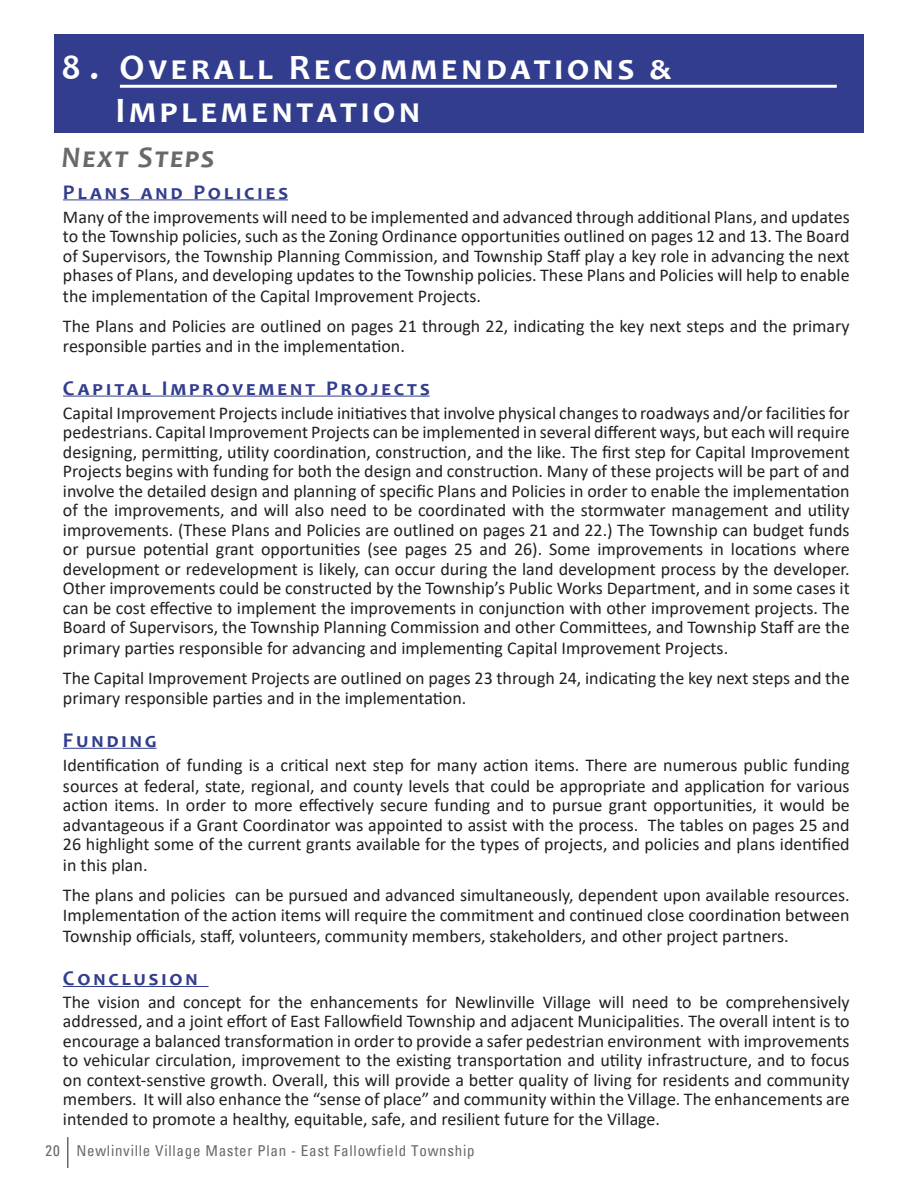
<style>
.page{position:relative;width:918px;height:1188px;background:#fff}
.page>*{position:absolute;margin:0;border:0;box-sizing:border-box;transform-origin:0 0}
.t1{font:700 36px/43.2px "Candara";letter-spacing:.11em;color:#fff}
.t2{font:italic 700 30px "Candara";letter-spacing:.05em;color:#6a686a}
.t3{font:700 21px "Candara";letter-spacing:.15em;color:#323d8e}
.t4{font:18px/19.6px "Calibri";color:#241f1f;text-align:justify}
.t5{font:condensed 15px "Univers";letter-spacing:.05em;color:#6a686a}
</style>
<div class="page">
<div style="left:54px;top:34px;width:810px;height:99px;background:#323d8e"></div>
<hr style="left:67px;top:1137px;width:2px;height:31px;background:#6a686a">
<hr style="left:120px;top:85px;width:717px;height:3px;background:#fff">
<hr style="left:63px;top:200px;width:225px;height:1px;background:#323d8e">
<hr style="left:63px;top:396px;width:367px;height:1px;background:#323d8e">
<hr style="left:63px;top:748px;width:94px;height:1px;background:#323d8e">
<hr style="left:63px;top:986px;width:146px;height:1px;background:#323d8e">
<h1 class="t1" style="left:116px;top:45px;width:558px;text-indent:-54px">8 . Overall Recommendations &amp;<br>Implementation</h1>
<h2 class="t2" style="left:62px;top:138px;width:155px">Next Steps</h2>
<p class="t3" style="left:63px;top:179px;width:227px">Plans and Policies</p>
<p class="t4" style="left:63px;top:206px;width:788px">Many of the improvements will need to be implemented and advanced through additional Plans, and updates to the Township policies, such as the Zoning Ordinance opportunities outlined on pages 12 and 13. The Board of Supervisors, the Township Planning Commission, and Township Staff play a key role in advancing the next phases of Plans, and developing updates to the Township policies. These Plans and Policies will help to enable the implementation of the Capital Improvement Projects.</p>
<p class="t4" style="left:63px;top:316px;width:788px">The Plans and Policies are outlined on pages 21 through 22, indicating the key next steps and the primary responsible parties and in the implementation.</p>
<p class="t3" style="left:63px;top:375px;width:368px">Capital Improvement Projects</p>
<p class="t4" style="left:63px;top:402px;width:788px">Capital Improvement Projects include initiatives that involve physical changes to roadways and/or facilities for pedestrians. Capital Improvement Projects can be implemented in several different ways, but each will require designing, permitting, utility coordination, construction, and the like. The first step for Capital Improvement Projects begins with funding for both the design and construction. Many of these projects will be part of and involve the detailed design and planning of specific Plans and Policies in order to enable the implementation of the improvements, and will also need to be coordinated with the stormwater management and utility improvements. (These Plans and Policies are outlined on pages 21 and 22.) The Township can budget funds or pursue potential grant opportunities (see pages 25 and 26). Some improvements in locations where development or redevelopment is likely, can occur during the land development process by the developer.<br>Other improvements could be constructed by the Township’s Public Works Department, and in some cases it can be cost effective to implement the improvements in conjunction with other improvement projects. The Board of Supervisors, the Township Planning Commission and other Committees, and Township Staff are the primary parties responsible for advancing and implementing Capital Improvement Projects.</p>
<p class="t4" style="left:63px;top:668px;width:788px">The Capital Improvement Projects are outlined on pages 23 through 24, indicating the key next steps and the primary responsible parties and in the implementation.</p>
<p class="t3" style="left:63px;top:727px;width:95px">Funding</p>
<p class="t4" style="left:63px;top:754px;width:788px;line-height:20.1px">Identification of funding is a critical next step for many action items. There are numerous public funding sources at federal, state, regional, and county levels that could be appropriate and application for various action items. In order to more effectively secure funding and to pursue grant opportunities, it would be advantageous if a Grant Coordinator was appointed to assist with the process. The tables on pages 25 and 26 highlight some of the current grants available for the types of projects, and policies and plans identified in this plan.</p>
<p class="t4" style="left:63px;top:885px;width:788px;line-height:20.2px">The plans and policies can be pursued and advanced simultaneously, dependent upon available resources.<br>Implementation of the action items will require the commitment and continued close coordination between Township officials, staff, volunteers, community members, stakeholders, and other project partners.</p>
<p class="t3" style="left:63px;top:965px;width:136px">Conclusion</p>
<p class="t4" style="left:63px;top:991px;width:788px">The vision and concept for the enhancements for Newlinville Village will need to be comprehensively addressed, and a joint effort of East Fallowfield Township and adjacent Municipalities. The overall intent is to encourage a balanced transformation in order to provide a safer pedestrian environment with improvements to vehicular circulation, improvement to the existing transportation and utility infrastructure, and to focus on context-senstive growth. Overall, this will provide a better quality of living for residents and community members. It will also enhance the “sense of place” and community within the Village. The enhancements are intended to promote a healthy, equitable, safe, and resilient future for the Village.</p>
<p class="t5" style="left:46px;top:1141px;width:431px">20 Newlinville Village Master Plan - East Fallowfield Township</p>
</div>
